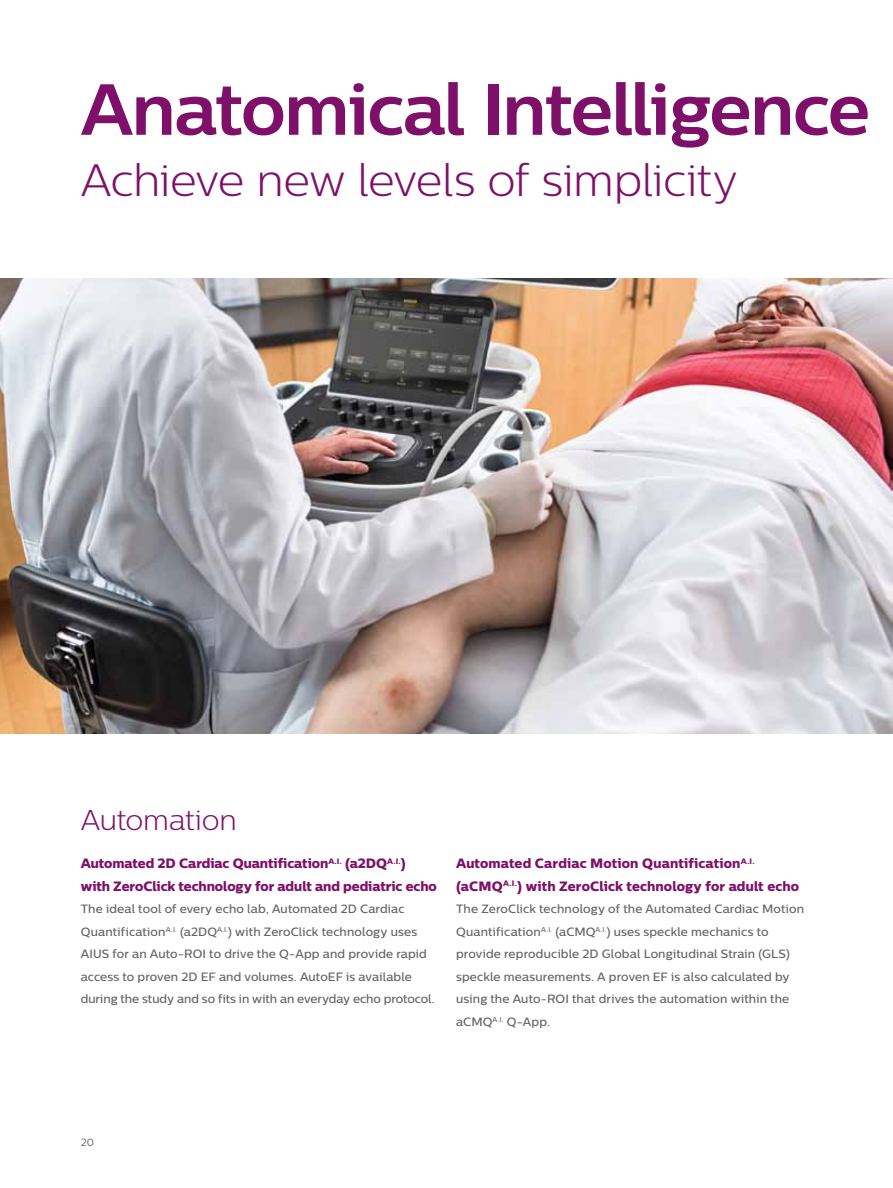
<style>
.page{position:relative;width:893px;height:1188px;background:#fff}
.page>*{position:absolute;margin:0;border:0;box-sizing:border-box;transform-origin:0 0}
.t1{font:700 72px "Centrale Sans";letter-spacing:-.02em;color:#7e1069}
.t2{font:300 45px "Centrale Sans";letter-spacing:-.015em;color:#7e1069}
.t3{font:300 28.5px "Centrale Sans";letter-spacing:-.005em;color:#7e1069}
.t4{font:13.5px/22.5px "Centrale Sans X Bold";letter-spacing:-.005em;color:#7e1069}
.t5{font:500 12px/22.5px "Centrale Sans";letter-spacing:.01em;color:#636466}
.t6{font:10.5px "Centrale Sans";color:#636466}
</style>
<div class="page">
<img style="left:0;top:279px;width:893px;height:455px">
<h1 class="t1" style="left:81px;top:66px;width:791px">Anatomical Intelligence</h1>
<h2 class="t2" style="left:81px;top:155px;width:659px">Achieve new levels of simplicity</h2>
<h3 class="t3" style="left:81px;top:804px;width:158px">Automation</h3>
<p class="t4" style="left:81px;top:852px;width:358px">Automated 2D Cardiac Quantification<sup>A.I.</sup> (a2DQ<sup>A.I.</sup>) with ZeroClick technology for adult and pediatric echo</p>
<p class="t5" style="left:81px;top:898px;width:355px">The ideal tool of every echo lab, Automated 2D Cardiac Quantification<sup>A.I.</sup> (a2DQ<sup>A.I.</sup>) with ZeroClick technology uses AIUS for an Auto-ROI to drive the Q-App and provide rapid access to proven 2D EF and volumes. AutoEF is available during the study and so fits in with an everyday echo protocol.</p>
<p class="t4" style="left:456px;top:852px;width:345px">Automated Cardiac Motion Quantification<sup>A.I. </sup>(aCMQ<sup>A.I.</sup>) with ZeroClick technology for adult echo</p>
<p class="t5" style="left:456px;top:898px;width:350px">The ZeroClick technology of the Automated Cardiac Motion Quantification<sup>A.I.</sup> (aCMQ<sup>A.I.</sup>) uses speckle mechanics to provide reproducible 2D Global Longitudinal Strain (GLS) speckle measurements. A proven EF is also calculated by using the Auto-ROI that drives the automation within the aCMQ<sup>A.I.</sup> Q-App.</p>
<p class="t6" style="left:81px;top:1136px;width:15px">20</p>
</div>
